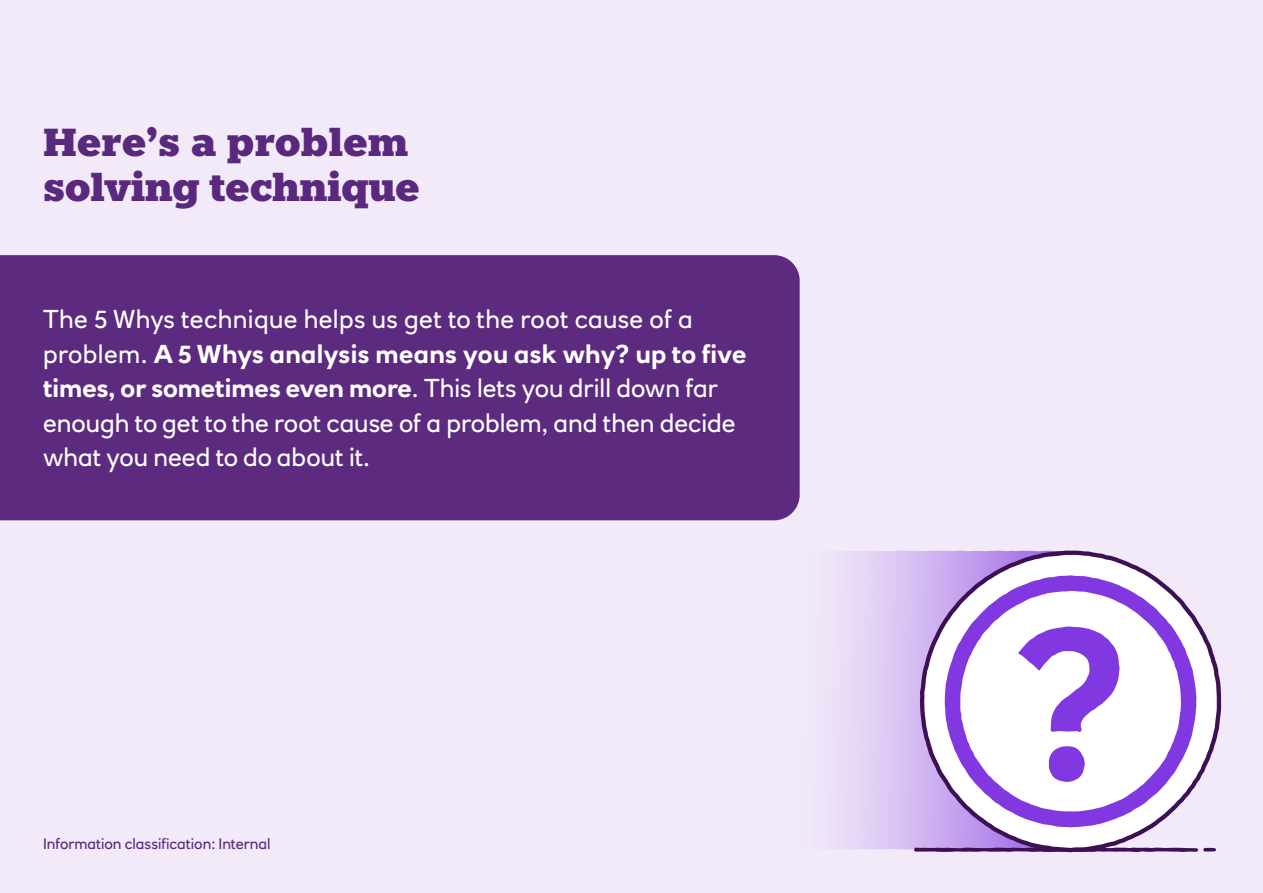
<style>
.page{position:relative;width:1263px;height:893px;background:#f2eaf9}
.page>*{position:absolute;margin:0;border:0;box-sizing:border-box;transform-origin:0 0}
.t1{font:900 39px/45px "Knile";letter-spacing:-.015em;color:#5a287d}
.t2{font:25.5px/34.5px "RN House Sans";color:#fff}
.t3{font:15px "RN House Sans";color:#5a287d}
.s1{font-weight:700}
</style>
<div class="page">
<svg style="left:918px;top:550px;width:304px;height:303px"></svg>
<svg style="left:833px;top:551px;width:383px;height:301px;background:#d7c3ef"></svg>
<div style="left:0;top:255px;width:800px;height:265px;background:#5c2a7f"></div>
<h1 class="t1" style="left:43px;top:120px;width:378px">Here’s a problem solving technique</h1>
<p class="t2" style="left:43px;top:302px;width:705px">The 5 Whys technique helps us get to the root cause of a problem. <span class="s1">A 5 Whys analysis means you ask why? up to five times, or sometimes even more</span>. This lets you drill down far enough to get to the root cause of a problem, and then decide what you need to do about it.</p>
<p class="t3" style="left:43px;top:835px;width:229px">Information classification: Internal</p>
</div>
